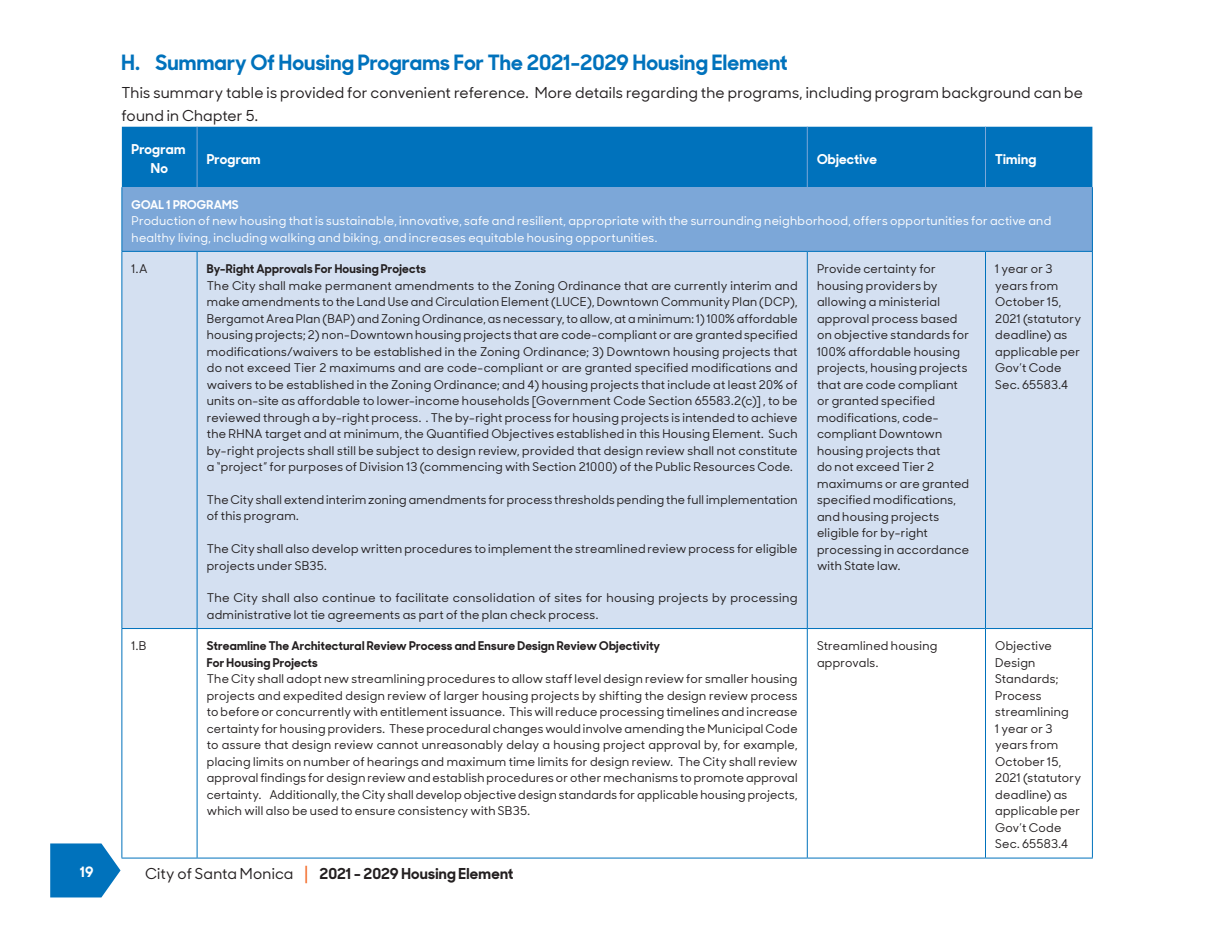
<style>
.page{position:relative;width:1215px;height:945px;background:#fff}
.page>*{position:absolute;margin:0;border:0;box-sizing:border-box;transform-origin:0 0}
.Subhead{font:700 21px "Santa Monica Sharp";letter-spacing:.005em;color:#0072bc}
.Body_copy{font:500 15px/22.5px "Santa Monica Sharp";letter-spacing:.015em;color:#231f20}
.t1{font:700 15px "Santa Monica Sharp";letter-spacing:.015em;color:#231f20}
.t2{font:700 14.25px "Santa Monica Sharp";color:#fff}
.Body_copy-2{font:700 13.5px "Santa Monica Sharp";letter-spacing:.015em;color:#fff}
.Body_copy-3{font:500 12px/16.5px "Santa Monica Sharp";letter-spacing:.02em;color:#231f20}
.Body_copy-4{font:500 12px/16.5px "Santa Monica Sharp";letter-spacing:.02em;color:#fff}
.Body_copy-5{font:700 12px/16.5px "Santa Monica Sharp";letter-spacing:.02em;color:#231f20}
.Body_copy-6{font:700 12px "Santa Monica Sharp";letter-spacing:.015em;color:#fff}
.s1{font-weight:500}
.s2{font-weight:500;font-size:18px;color:#f36621}
</style>
<div class="page">
<svg style="left:50px;top:843px;width:71px;height:54px;background:#2687c6"></svg>
<div style="left:122px;top:127px;width:970px;height:60px;background:#0072bc"></div>
<div style="left:122px;top:187px;width:970px;height:64px;background:#7ca7d8"></div>
<div style="left:123px;top:252px;width:969px;height:376px;background:#d4e0f1"></div>
<hr style="left:122px;top:187px;width:1px;height:64px;background:#0072bc">
<hr style="left:1092px;top:187px;width:1px;height:64px;background:#0072bc">
<hr style="left:122px;top:251px;width:75px;height:1px;background:#0072bc">
<hr style="left:122px;top:252px;width:1px;height:376px;background:#0072bc">
<hr style="left:197px;top:251px;width:610px;height:1px;background:#0072bc">
<hr style="left:197px;top:252px;width:1px;height:376px;background:#0072bc">
<hr style="left:807px;top:251px;width:179px;height:1px;background:#0072bc">
<hr style="left:807px;top:252px;width:1px;height:376px;background:#0072bc">
<hr style="left:986px;top:251px;width:107px;height:1px;background:#0072bc">
<hr style="left:985px;top:252px;width:1px;height:376px;background:#0072bc">
<hr style="left:1092px;top:252px;width:1px;height:376px;background:#0072bc">
<hr style="left:122px;top:628px;width:75px;height:1px;background:#0072bc">
<hr style="left:122px;top:629px;width:1px;height:229px;background:#0072bc">
<hr style="left:197px;top:628px;width:610px;height:1px;background:#0072bc">
<hr style="left:197px;top:629px;width:1px;height:229px;background:#0072bc">
<hr style="left:807px;top:628px;width:179px;height:1px;background:#0072bc">
<hr style="left:807px;top:629px;width:1px;height:229px;background:#0072bc">
<hr style="left:986px;top:628px;width:107px;height:1px;background:#0072bc">
<hr style="left:985px;top:629px;width:1px;height:229px;background:#0072bc">
<hr style="left:1092px;top:629px;width:1px;height:229px;background:#0072bc">
<hr style="left:122px;top:858px;width:75px;height:1px;background:#0072bc">
<hr style="left:197px;top:858px;width:610px;height:1px;background:#0072bc">
<hr style="left:807px;top:858px;width:179px;height:1px;background:#0072bc">
<hr style="left:986px;top:858px;width:107px;height:1px;background:#0072bc">
<hr style="left:197px;top:127px;width:1px;height:60px;background:#7ca7d8">
<hr style="left:807px;top:127px;width:1px;height:60px;background:#7ca7d8">
<hr style="left:985px;top:127px;width:1px;height:60px;background:#7ca7d8">
<p class="Subhead" style="left:122px;top:45px;width:668px">H. Summary Of Housing Programs For The 2021-2029 Housing Element</p>
<p class="Body_copy" style="left:122px;top:81px;width:963px">This summary table is provided for convenient reference. More details regarding the programs, including program background can be found in Chapter 5.</p>
<p class="Body_copy-2" style="left:132px;top:138px;width:55px">Program</p>
<p class="Body_copy-2" style="left:151px;top:157px;width:19px">No</p>
<p class="Body_copy-2" style="left:207px;top:148px;width:55px">Program</p>
<p class="Body_copy-2" style="left:817px;top:148px;width:61px">Objective</p>
<p class="Body_copy-2" style="left:995px;top:148px;width:43px">Timing</p>
<p class="Body_copy-6" style="left:132px;top:194px;width:109px">GOAL 1 PROGRAMS</p>
<p class="Body_copy-4" style="left:132px;top:212px;width:921px">Production of new housing that is sustainable, innovative, safe and resilient, appropriate with the surrounding neighborhood, offers opportunities for active and healthy living, including walking and biking, and increases equitable housing opportunities.</p>
<p class="Body_copy-3" style="left:132px;top:260px;width:17px">1.A</p>
<p class="Body_copy-5" style="left:207px;top:260px;width:221px">By-Right Approvals For Housing Projects</p>
<p class="Body_copy-3" style="left:207px;top:277px;width:592px;text-align:justify">The City shall make permanent amendments to the Zoning Ordinance that are currently interim and make amendments to the Land Use and Circulation Element (LUCE), Downtown Community Plan (DCP), Bergamot Area Plan (BAP) and Zoning Ordinance, as necessary, to allow, at a minimum: 1) 100% affordable housing projects; 2) non-Downtown housing projects that are code-compliant or are granted specified modifications/waivers to be established in the Zoning Ordinance; 3) Downtown housing projects that do not exceed Tier 2 maximums and are code-compliant or are granted specified modifications and waivers to be established in the Zoning Ordinance; and 4) housing projects that include at least 20% of units on-site as affordable to lower-income households [Government Code Section 65583.2(c)] , to be reviewed through a by-right process. . The by-right process for housing projects is intended to achieve the RHNA target and at minimum, the Quantified Objectives established in this Housing Element. Such by-right projects shall still be subject to design review, provided that design review shall not constitute a “project” for purposes of Division 13 (commencing with Section 21000) of the Public Resources Code.</p>
<p class="Body_copy-3" style="left:207px;top:491px;width:592px">The City shall extend interim zoning amendments for process thresholds pending the full implementation of this program.</p>
<p class="Body_copy-3" style="left:207px;top:540px;width:592px">The City shall also develop written procedures to implement the streamlined review process for eligible projects under SB35.</p>
<p class="Body_copy-3" style="left:207px;top:589px;width:592px">The City shall also continue to facilitate consolidation of sites for housing projects by processing administrative lot tie agreements as part of the plan check process.</p>
<p class="Body_copy-3" style="left:817px;top:260px;width:154px">Provide certainty for housing providers by allowing a ministerial approval process based on objective standards for<br>100% affordable housing projects, housing projects that are code compliant or granted specified modifications, code&shy;compliant Downtown housing projects that<br>do not exceed Tier 2 maximums or are granted specified modifications, and housing projects eligible for by-right processing in accordance with State law.</p>
<p class="Body_copy-3" style="left:995px;top:260px;width:87px">1 year or 3 years from<br>October 15,<br>2021 (statutory deadline) as applicable per<br>Gov’t Code<br>Sec. 65583.4</p>
<p class="Body_copy-3" style="left:132px;top:637px;width:16px">1.B</p>
<p class="Body_copy-5" style="left:207px;top:637px;width:455px">Streamline The Architectural Review Process and Ensure Design Review Objectivity<br>For Housing Projects</p>
<p class="Body_copy-3" style="left:207px;top:670px;width:592px;text-align:justify">The City shall adopt new streamlining procedures to allow staff level design review for smaller housing projects and expedited design review of larger housing projects by shifting the design review process to before or concurrently with entitlement issuance. This will reduce processing timelines and increase certainty for housing providers. These procedural changes would involve amending the Municipal Code to assure that design review cannot unreasonably delay a housing project approval by, for example, placing limits on number of hearings and maximum time limits for design review. The City shall review approval findings for design review and establish procedures or other mechanisms to promote approval certainty. Additionally, the City shall develop objective design standards for applicable housing projects, which will also be used to ensure consistency with SB35.</p>
<p class="t2" style="left:80px;top:860px;width:15px">19</p>
<p class="t1" style="left:145px;top:861px;width:370px"><span class="s1">City of Santa Monica</span> <span class="s2">|</span> 2021 - 2029 Housing Element</p>
<p class="Body_copy-3" style="left:817px;top:637px;width:122px">Streamlined housing approvals.</p>
<p class="Body_copy-3" style="left:995px;top:637px;width:87px">Objective<br>Design<br>Standards;<br>Process streamlining<br>1 year or 3 years from<br>October 15,<br>2021 (statutory deadline) as applicable per<br>Gov’t Code<br>Sec. 65583.4</p>
</div>
